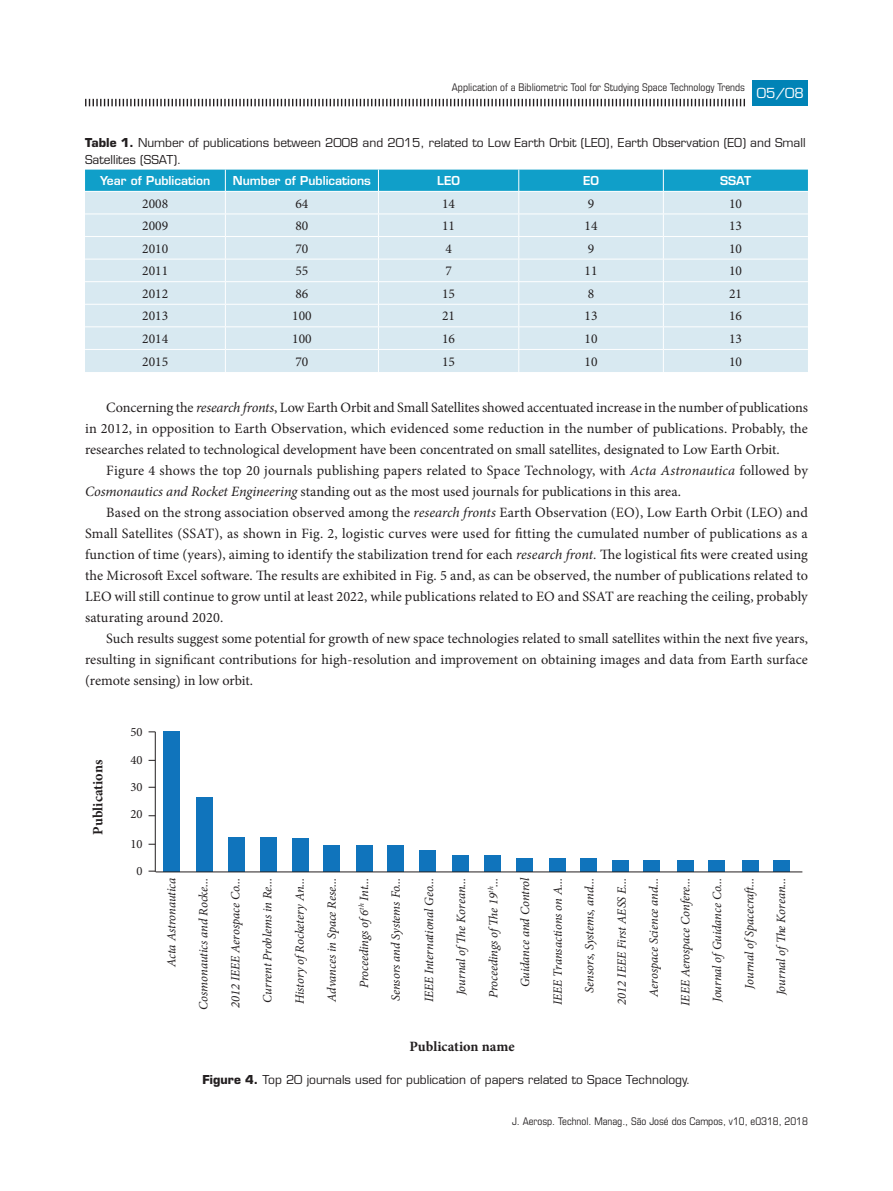
<style>
.page{position:relative;width:893px;height:1191px;background:#fff}
.page>*{position:absolute;margin:0;border:0;box-sizing:border-box;transform-origin:0 0}
.t1{font:14.25px/21px "Minion Pro";letter-spacing:.005em;color:#231f20;text-align:justify}
.t2{font:700 14.25px "Minion Pro";color:#231f20}
.t3{font:13.5px "Minion Pro";color:#231f20}
.t4{font:13.5px "Eurostile LT Std";color:#fff}
.t5{font:italic 12.6px "Minion Pro";letter-spacing:-.005em;color:#231f20}
.t6{font:12.6px/27.2px "Minion Pro";color:#231f20;text-align:justify}
.t7{font:12px/16.5px "Eurostile LT Std";color:#231f20}
.t8{font:600 12px "Eurostile LT Std";color:#fff}
.t9{font:condensed 10.5px "Eurostile LT Std";color:#231f20}
.s1{font-weight:700}
.s2{font-style:italic}
</style>
<div class="page">
<svg style="left:85px;top:99px;width:660px;height:7px"></svg>
<div style="left:164px;top:732px;width:16px;height:140px;background:#1074bc"></div>
<div style="left:196px;top:797px;width:17px;height:75px;background:#1074bc"></div>
<div style="left:228px;top:837px;width:17px;height:35px;background:#1074bc"></div>
<div style="left:260px;top:837px;width:17px;height:35px;background:#1074bc"></div>
<div style="left:292px;top:838px;width:17px;height:34px;background:#1074bc"></div>
<div style="left:323px;top:845px;width:17px;height:27px;background:#1074bc"></div>
<div style="left:357px;top:845px;width:16px;height:27px;background:#1074bc"></div>
<div style="left:387px;top:845px;width:17px;height:27px;background:#1074bc"></div>
<div style="left:419px;top:850px;width:17px;height:22px;background:#1074bc"></div>
<div style="left:452px;top:855px;width:17px;height:17px;background:#1074bc"></div>
<div style="left:484px;top:855px;width:17px;height:17px;background:#1074bc"></div>
<div style="left:516px;top:858px;width:17px;height:14px;background:#1074bc"></div>
<div style="left:549px;top:858px;width:17px;height:14px;background:#1074bc"></div>
<div style="left:580px;top:858px;width:17px;height:14px;background:#1074bc"></div>
<div style="left:612px;top:860px;width:17px;height:12px;background:#1074bc"></div>
<div style="left:643px;top:860px;width:17px;height:12px;background:#1074bc"></div>
<div style="left:677px;top:860px;width:17px;height:12px;background:#1074bc"></div>
<div style="left:708px;top:860px;width:17px;height:12px;background:#1074bc"></div>
<div style="left:742px;top:860px;width:16px;height:12px;background:#1074bc"></div>
<div style="left:773px;top:860px;width:16px;height:12px;background:#1074bc"></div>
<hr style="left:156px;top:871px;width:646px;height:1px;background:#231f20">
<hr style="left:155px;top:732px;width:1px;height:140px;background:#231f20">
<svg style="left:85px;top:170px;width:723px;height:202px;background:#c4e2ed"></svg>
<div style="left:753px;top:81px;width:55px;height:25px;background:#0083b6"></div>
<p class="t9" style="left:452px;top:81px;width:295px">Application of a Bibliometric Tool for Studying Space Technology Trends</p>
<p class="t4" style="left:757px;top:85px;width:49px">05/08</p>
<p class="t4" style="left:763px;top:85px;width:36px">xx xx</p>
<p class="t7" style="left:85px;top:134px;width:722px"><span class="s1">Table 1.</span> Number of publications between 2008 and 2015, related to Low Earth Orbit (LEO), Earth Observation (EO) and Small<br>Satellites (SSAT).</p>
<p class="t8" style="left:100px;top:173px;width:112px">Year of Publication</p>
<p class="t8" style="left:233px;top:173px;width:140px">Number of Publications</p>
<p class="t8" style="left:437px;top:173px;width:24px">LEO</p>
<p class="t8" style="left:583px;top:173px;width:18px">EO</p>
<p class="t8" style="left:720px;top:173px;width:32px">SSAT</p>
<p class="t3" style="left:142px;top:194px;width:27px">2008</p>
<p class="t3" style="left:295px;top:194px;width:14px">64</p>
<p class="t3" style="left:442px;top:194px;width:14px">14</p>
<p class="t3" style="left:588px;top:194px;width:8px">9</p>
<p class="t3" style="left:729px;top:194px;width:14px">10</p>
<p class="t3" style="left:142px;top:217px;width:27px">2009</p>
<p class="t3" style="left:295px;top:217px;width:14px">80</p>
<p class="t3" style="left:442px;top:217px;width:14px">11</p>
<p class="t3" style="left:585px;top:217px;width:14px">14</p>
<p class="t3" style="left:729px;top:217px;width:14px">13</p>
<p class="t3" style="left:142px;top:239px;width:27px">2010</p>
<p class="t3" style="left:295px;top:239px;width:14px">70</p>
<p class="t3" style="left:445px;top:239px;width:8px">4</p>
<p class="t3" style="left:588px;top:239px;width:8px">9</p>
<p class="t3" style="left:729px;top:239px;width:14px">10</p>
<p class="t3" style="left:142px;top:262px;width:27px">2011</p>
<p class="t3" style="left:295px;top:262px;width:14px">55</p>
<p class="t3" style="left:445px;top:262px;width:8px">7</p>
<p class="t3" style="left:585px;top:262px;width:14px">11</p>
<p class="t3" style="left:729px;top:262px;width:14px">10</p>
<p class="t3" style="left:142px;top:284px;width:27px">2012</p>
<p class="t3" style="left:295px;top:284px;width:14px">86</p>
<p class="t3" style="left:442px;top:284px;width:14px">15</p>
<p class="t3" style="left:588px;top:284px;width:8px">8</p>
<p class="t3" style="left:729px;top:284px;width:14px">21</p>
<p class="t3" style="left:142px;top:307px;width:27px">2013</p>
<p class="t3" style="left:292px;top:307px;width:21px">100</p>
<p class="t3" style="left:442px;top:307px;width:14px">21</p>
<p class="t3" style="left:585px;top:307px;width:14px">13</p>
<p class="t3" style="left:729px;top:307px;width:14px">16</p>
<p class="t3" style="left:142px;top:330px;width:27px">2014</p>
<p class="t3" style="left:292px;top:330px;width:21px">100</p>
<p class="t3" style="left:442px;top:330px;width:14px">16</p>
<p class="t3" style="left:585px;top:330px;width:14px">10</p>
<p class="t3" style="left:729px;top:330px;width:14px">13</p>
<p class="t3" style="left:142px;top:352px;width:27px">2015</p>
<p class="t3" style="left:295px;top:352px;width:14px">70</p>
<p class="t3" style="left:442px;top:352px;width:14px">15</p>
<p class="t3" style="left:585px;top:352px;width:14px">10</p>
<p class="t3" style="left:729px;top:352px;width:14px">10</p>
<p class="t1" style="left:85px;top:396px;width:724px;text-indent:21px">Concerning the <span class="s2">research fronts</span>, Low Earth Orbit and Small Satellites showed accentuated increase in the number of publications in 2012, in opposition to Earth Observation, which evidenced some reduction in the number of publications. Probably, the researches related to technological development have been concentrated on small satellites, designated to Low Earth Orbit.</p>
<p class="t1" style="left:85px;top:459px;width:724px;text-indent:21px">Figure 4 shows the top 20 journals publishing papers related to Space Technology, with <span class="s2">Acta Astronautica</span> followed by<br><span class="s2">Cosmonautics and Rocket Engineering</span> standing out as the most used journals for publications in this area.</p>
<p class="t1" style="left:85px;top:501px;width:724px;text-indent:21px">Based on the strong association observed among the <span class="s2">research fronts</span> Earth Observation (EO), Low Earth Orbit (LEO) and Small Satellites (SSAT), as shown in Fig. 2, logistic curves were used for fitting the cumulated number of publications as a function of time (years), aiming to identify the stabilization trend for each <span class="s2">research front.</span> The logistical fits were created using the Microsoft Excel software. The results are exhibited in Fig. 5 and, as can be observed, the number of publications related to LEO will still continue to grow until at least 2022, while publications related to EO and SSAT are reaching the ceiling, probably saturating around 2020.</p>
<p class="t1" style="left:85px;top:628px;width:724px;text-indent:21px">Such results suggest some potential for growth of new space technologies related to small satellites within the next five years, resulting in significant contributions for high-resolution and improvement on obtaining images and data from Earth surface (remote sensing) in low orbit.</p>
<p class="t2" style="left:88px;top:834px;width:76px;rotate:-90deg">Publications</p>
<p class="t6" style="left:130px;top:719px;width:14px">50<br>40<br>30<br>20</p>
<p class="t6" style="left:130px;top:830px;width:14px;text-align:center">10<br>0</p>
<p class="t5" style="left:163px;top:967px;width:91px;rotate:-90deg">Acta Astronautica</p>
<p class="t5" style="left:195px;top:1010px;width:134px;rotate:-90deg">Cosmonautics and Rocke...</p>
<p class="t5" style="left:227px;top:1008px;width:132px;rotate:-90deg">2012 IEEE Aerospace Co...</p>
<p class="t5" style="left:259px;top:1002px;width:126px;rotate:-90deg">Current Problems in Re...</p>
<p class="t5" style="left:291px;top:1004px;width:128px;rotate:-90deg">History ofRocketery An...</p>
<p class="t5" style="left:323px;top:1001px;width:125px;rotate:-90deg">Advances in Space Rese...</p>
<p class="t5" style="left:355px;top:988px;width:112px;rotate:-90deg">Proceedings of6<sup>th</sup> Int...</p>
<p class="t5" style="left:387px;top:1001px;width:125px;rotate:-90deg">Sensors and Systems Fo...</p>
<p class="t5" style="left:421px;top:1002px;width:126px;rotate:-90deg">IEEE International Geo...</p>
<p class="t5" style="left:452px;top:995px;width:119px;rotate:-90deg">Journal of e Korean...</p>
<p class="t5" style="left:485px;top:998px;width:122px;rotate:-90deg">Proceedings of e 19<sup>th</sup>...</p>
<p class="t5" style="left:517px;top:987px;width:111px;rotate:-90deg">Guidance and Control</p>
<p class="t5" style="left:549px;top:1005px;width:129px;rotate:-90deg">IEEE Transactions on A...</p>
<p class="t5" style="left:581px;top:992px;width:116px;rotate:-90deg">Sensors, Systems, and...</p>
<p class="t5" style="left:613px;top:1004px;width:128px;rotate:-90deg">2012 IEEE First AESS E...</p>
<p class="t5" style="left:645px;top:996px;width:121px;rotate:-90deg">Aerospace Science and...</p>
<p class="t5" style="left:677px;top:1005px;width:130px;rotate:-90deg">IEEE Aerospace Confere...</p>
<p class="t5" style="left:709px;top:1002px;width:126px;rotate:-90deg">Journal ofGuidance Co...</p>
<p class="t5" style="left:741px;top:988px;width:112px;rotate:-90deg">Journal ofSpacecra ...</p>
<p class="t5" style="left:773px;top:995px;width:119px;rotate:-90deg">Journal of e Korean...</p>
<p class="t2" style="left:409px;top:1036px;width:107px">Publication name</p>
<p class="t7" style="left:203px;top:1071px;width:489px"><span class="s1">Figure 4.</span> Top 20 journals used for publication of papers related to Space Technology.</p>
<p class="t9" style="left:512px;top:1114px;width:297px">J. Aerosp. Technol. Manag., São José dos Campos, v10, e0318, 2018</p>
</div>
